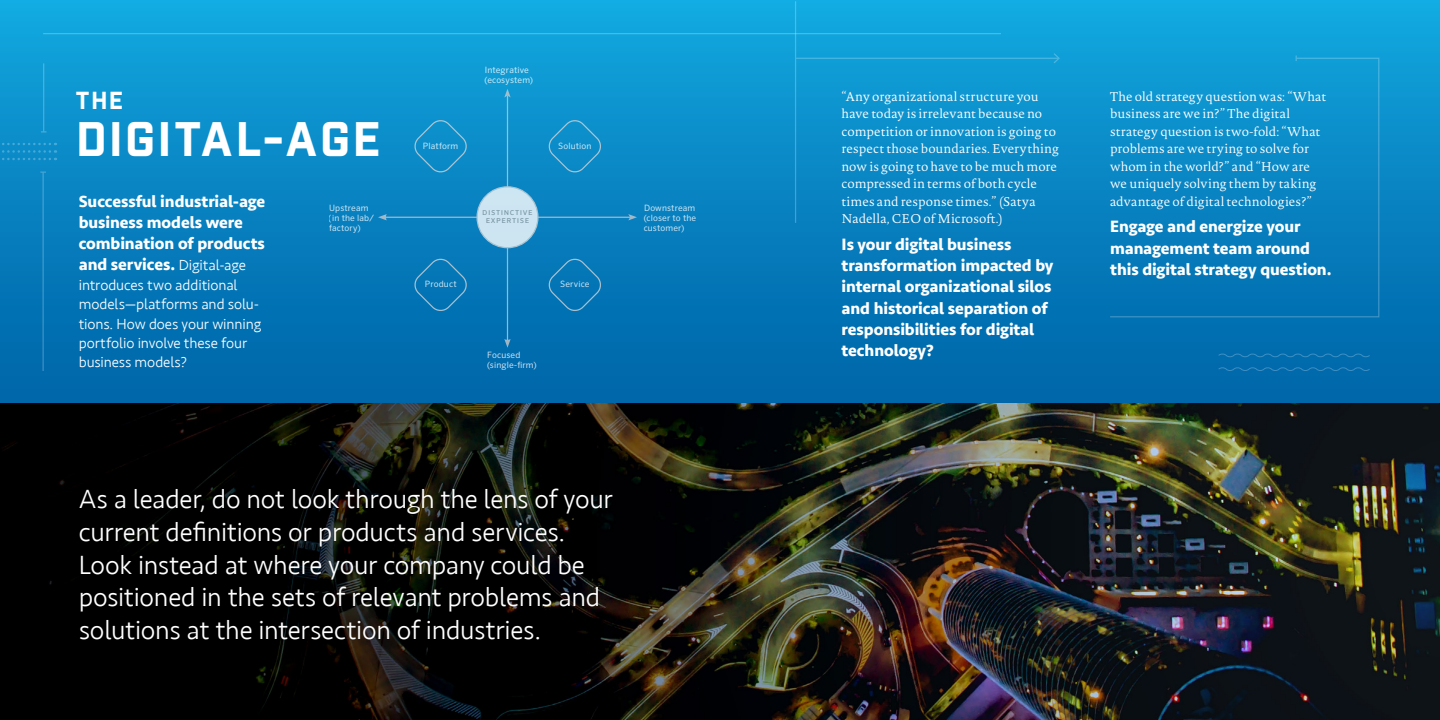
<style>
.page{position:relative;width:1440px;height:720px;background:#fff}
.page>*{position:absolute;margin:0;border:0;box-sizing:border-box;transform-origin:0 0}
.t1{font:47.12px "Industry Inc Base";letter-spacing:.045em;color:#fff}
.t2{font:300 27px/32.6px "Seravek";letter-spacing:-.01em;color:#fff}
.t3{font:24px "Industry Inc Base";color:#fff}
.t4{font:700 16.88px/21.2px "Seravek";letter-spacing:-.005em;color:#fff}
.t5{font:300 15px/19.4px "Seravek";letter-spacing:-.01em;color:#fff}
.t6{font:300 12.5px/17.5px "Novel Pro";letter-spacing:.005em;color:#fff}
.t7{font:8.75px/10px "Sero OT";letter-spacing:.015em;color:#fff}
.t8{font:8.75px/8.8px "Sero OT";letter-spacing:.065em;color:#939598;text-align:center}
.s1{font-weight:300;font-size:15px}
</style>
<div class="page">
<div style="left:0;top:0;width:1440px;height:403px;background:linear-gradient(to bottom,#13a8df,#0062a6)"></div>
<img style="left:0;top:403px;width:1440px;height:317px">
<svg style="left:546px;top:118px;width:57px;height:57px;background:#148fc9"></svg>
<svg style="left:412px;top:118px;width:57px;height:57px;background:#148fc9"></svg>
<svg style="left:546px;top:256px;width:57px;height:57px;background:#0c79b7"></svg>
<svg style="left:412px;top:256px;width:57px;height:57px;background:#0c79b7"></svg>
<hr style="left:507px;top:96px;width:1px;height:245px;background:#c7c8ca">
<svg style="left:504px;top:339px;width:7px;height:9px"></svg>
<svg style="left:504px;top:89px;width:7px;height:9px"></svg>
<hr style="left:385px;top:217px;width:245px;height:1px;background:#c7c8ca">
<svg style="left:378px;top:214px;width:9px;height:6px"></svg>
<svg style="left:628px;top:214px;width:9px;height:6px"></svg>
<div style="left:477px;top:187px;width:61px;height:61px;background:#cde5f2;border-radius:50%"></div>
<div style="left:476px;top:186px;width:63px;height:62px;border:1px solid #d1d3d4;border-radius:50%"></div>
<svg style="left:0;top:143px;width:56px;height:17px"></svg>
<hr style="left:43px;top:33px;width:958px;height:1px;background:#fff">
<hr style="left:795px;top:1px;width:1px;height:222px;background:#fff">
<hr style="left:43px;top:63px;width:1px;height:69px;background:#fff">
<svg style="left:41px;top:131px;width:6px;height:2px"></svg>
<svg style="left:1217px;top:366px;width:154px;height:6px"></svg>
<svg style="left:1217px;top:352px;width:154px;height:7px"></svg>
<hr style="left:796px;top:58px;width:263px;height:1px;background:#fff">
<svg style="left:1052px;top:52px;width:9px;height:13px"></svg>
<hr style="left:42px;top:172px;width:2px;height:199px;background:#fff">
<svg style="left:40px;top:171px;width:6px;height:2px"></svg>
<svg style="left:1109px;top:57px;width:271px;height:261px;background:#0986c4"></svg>
<h3 class="t3" style="left:76px;top:86px;width:49px">THE</h3>
<h1 class="t1" style="left:76px;top:111px;width:306px">DIGITAL-AGE</h1>
<h3 class="t4" style="left:79px;top:191px;width:188px">Successful industrial-age business models were combination of products and services. <span class="s1">Digital-age</span></h3>
<p class="t5" style="left:79px;top:275px;width:184px">introduces two additional models—platforms and solu&shy;tions. How does your winning portfolio involve these four business models?</p>
<p class="t7" style="left:329px;top:203px;width:47px">Upstream (in the lab/ factory)</p>
<p class="t7" style="left:485px;top:64px;width:50px">Integrative (ecosystem)</p>
<p class="t7" style="left:423px;top:141px;width:37px">Platform</p>
<p class="t7" style="left:558px;top:141px;width:35px">Solution</p>
<p class="t8" style="left:482px;top:207px;width:52px">distinctive expertise</p>
<p class="t7" style="left:644px;top:203px;width:54px">Downstream (closer to the customer)</p>
<p class="t7" style="left:425px;top:279px;width:33px">Product</p>
<p class="t7" style="left:560px;top:279px;width:31px">Service</p>
<p class="t7" style="left:487px;top:350px;width:51px">Focused (single-firm)</p>
<h2 class="t2" style="left:79px;top:483px;width:536px">As a leader, do not look through the lens of your current definitions or products and services.<br>Look instead at where your company could be positioned in the sets of relevant problems and solutions at the intersection of industries.</h2>
<p class="t6" style="left:842px;top:87px;width:219px">“Any organizational structure you have today is irrelevant because no competition or innovation is going to respect those boundaries. Everything now is going to have to be much more compressed in terms of both cycle times and response times.” (Satya Nadella, CEO of Microsoft.)</p>
<h3 class="t4" style="left:842px;top:234px;width:213px">Is your digital business transformation impacted by internal organizational silos and historical separation of responsibilities for digital technology?</h3>
<p class="t6" style="left:1110px;top:87px;width:218px">The old strategy question was: “What business are we in?” The digital strategy question is two-fold: “What problems are we trying to solve for whom in the world?” and “How are we uniquely solving them by taking advantage of digital technologies?”</p>
<h3 class="t4" style="left:1110px;top:217px;width:223px">Engage and energize your management team around this digital strategy question.</h3>
</div>
